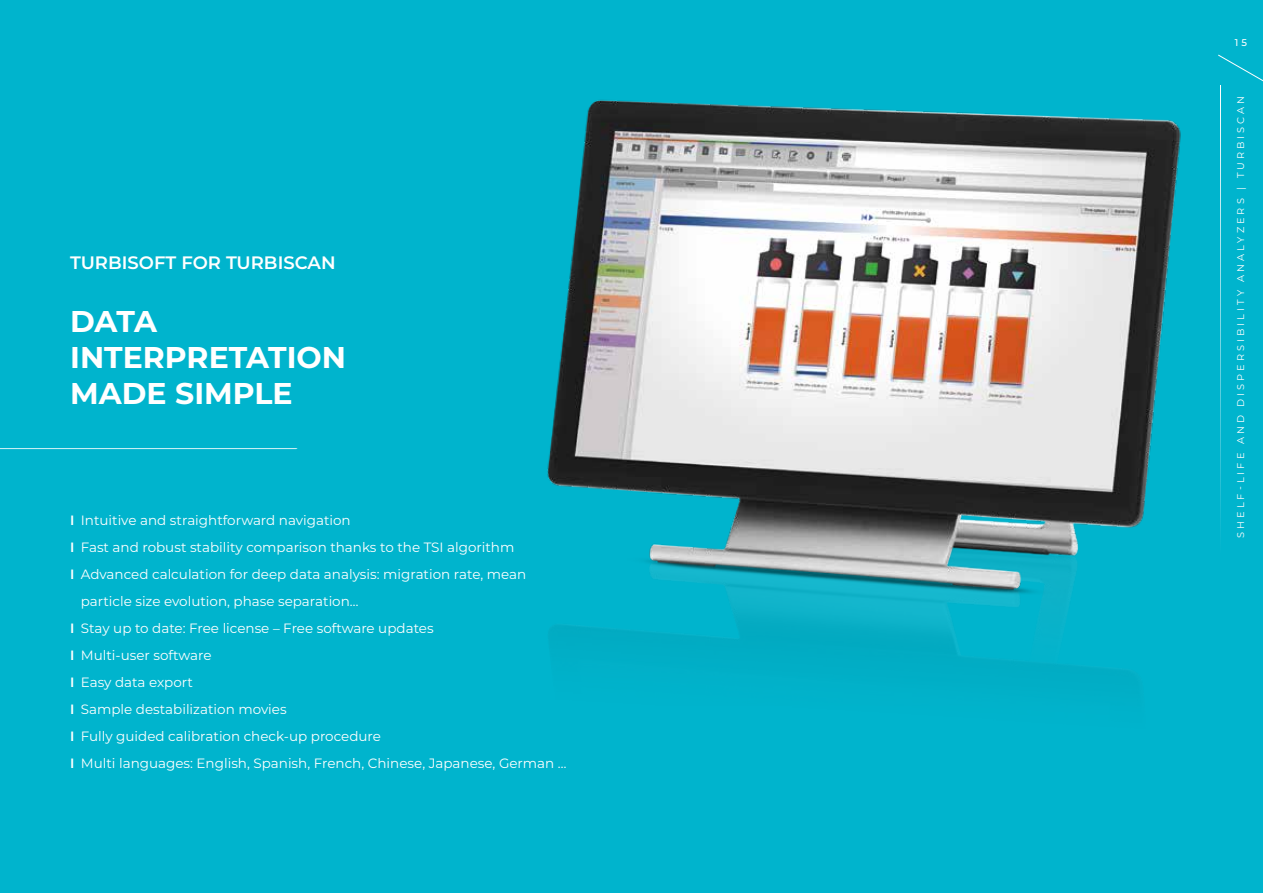
<style>
.page{position:relative;width:1263px;height:893px;background:#00b4cd}
.page>*{position:absolute;margin:0;border:0;box-sizing:border-box;transform-origin:0 0}
.t1{font:700 30px/36px "Montserrat";color:#fff}
.t2{font:600 18px "Montserrat";color:#fff}
.t3{font:13.5px "Montserrat";color:#fff}
.t4{font:9.75px "Montserrat";letter-spacing:.31em;color:#fff}
.t5{font:500 9.75px "Montserrat";color:#fff}
.s1{font-weight:600}
</style>
<div class="page">
<img style="left:547px;top:100px;width:634px;height:558px">
<svg style="left:0;top:448px;width:298px;height:1px"></svg>
<hr style="left:1220px;top:85px;width:1px;height:468px;background:#fff">
<svg style="left:1218px;top:54px;width:45px;height:28px"></svg>
<h2 class="t2" style="left:70px;top:250px;width:267px">TURBISOFT FOR TURBISCAN</h2>
<h1 class="t1" style="left:70px;top:302px;width:277px">DATA<br>INTERPRETATION<br>MADE SIMPLE</h1>
<p class="t3" style="left:70px;top:511px;width:282px"><span class="s1">I</span> Intuitive and straightforward navigation</p>
<p class="t3" style="left:70px;top:538px;width:446px"><span class="s1">I</span> Fast and robust stability comparison thanks to the TSI algorithm</p>
<p class="t3" style="left:70px;top:565px;width:458px"><span class="s1">I</span> Advanced calculation for deep data analysis: migration rate, mean</p>
<p class="t3" style="left:81px;top:592px;width:279px">particle size evolution, phase separation…</p>
<p class="t3" style="left:70px;top:619px;width:365px"><span class="s1">I</span> Stay up to date: Free license – Free software updates</p>
<p class="t3" style="left:70px;top:646px;width:143px"><span class="s1">I</span> Multi-user software</p>
<p class="t3" style="left:70px;top:673px;width:124px"><span class="s1">I</span> Easy data export</p>
<p class="t3" style="left:70px;top:700px;width:218px"><span class="s1">I</span> Sample destabilization movies</p>
<p class="t3" style="left:70px;top:727px;width:312px"><span class="s1">I</span> Fully guided calibration check-up procedure</p>
<p class="t3" style="left:70px;top:754px;width:498px"><span class="s1">I</span> Multi languages: English, Spanish, French, Chinese, Japanese, German …</p>
<p class="t5" style="left:1235px;top:36px;width:14px">1 5</p>
<p class="t4" style="left:1234px;top:538px;width:443px;rotate:-90deg">SHELF-LIFE AND DISPERSIBILITY ANALYZERS | TURBISCAN</p>
</div>
